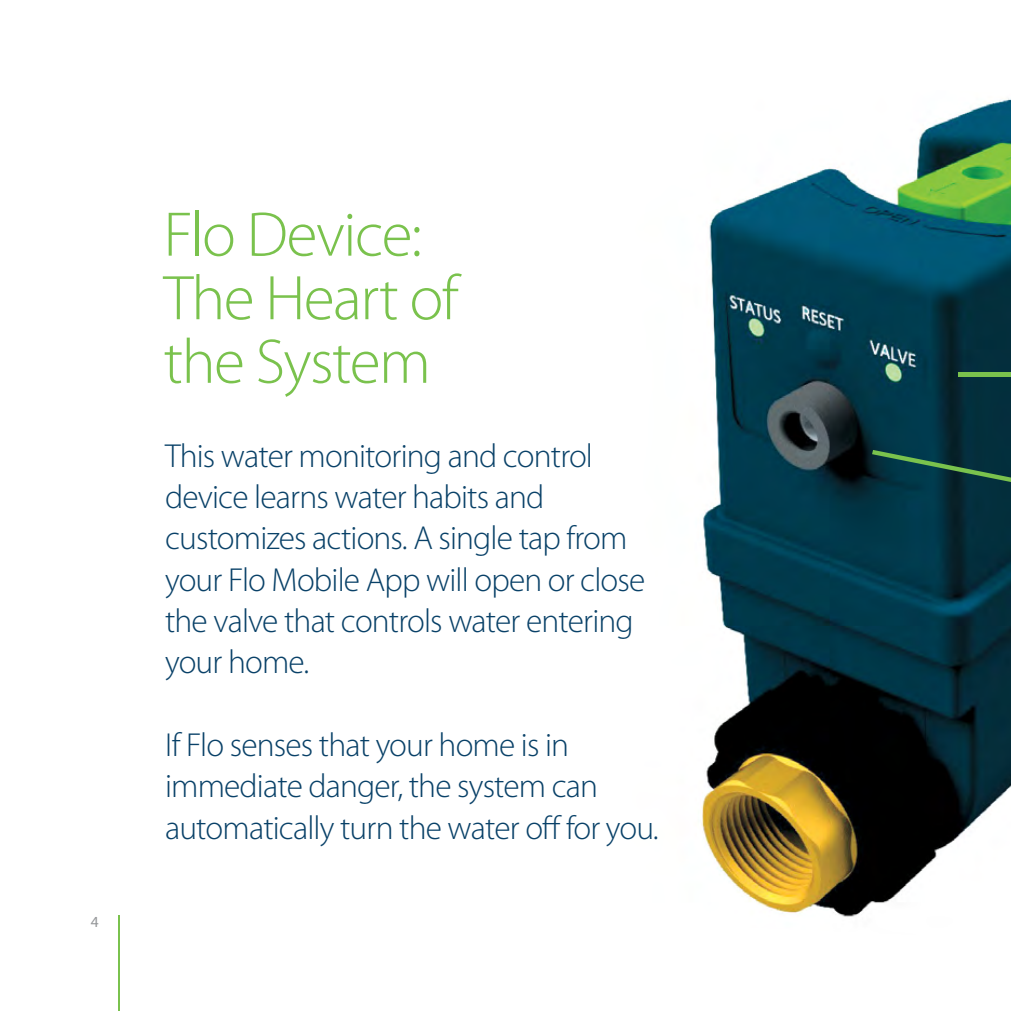
<style>
.page{position:relative;width:1011px;height:1011px;background:#fff}
.page>*{position:absolute;margin:0;border:0;box-sizing:border-box;transform-origin:0 0}
.t1{font:300 63.45px "Myriad Pro";letter-spacing:-.025em;color:#7ac24d}
.t2{font:300 33.3px/41.4px "Myriad Pro";letter-spacing:-.025em;color:#094168}
.t3{font:15.53px "Myriad Pro";color:#939598}
</style>
<div class="page">
<hr style="left:118px;top:915px;width:1px;height:95px;background:#7ac24d">
<img style="left:701px;top:98px;width:309px;height:819px">
<div style="left:957px;top:372px;width:53px;height:5px;background:#7ac24d"></div>
<svg style="left:871px;top:450px;width:139px;height:86px;background:#083840"></svg>
<p class="t3" style="left:91px;top:911px;width:9px">4</p>
<p class="t1" style="left:163px;top:199px;width:260px">Flo Device:</p>
<p class="t1" style="left:163px;top:263px;width:296px">The Heart of</p>
<p class="t1" style="left:163px;top:327px;width:269px">the System</p>
<p class="t2" style="left:165px;top:435px;width:429px">This water monitoring and control</p>
<p class="t2" style="left:165px;top:476px;width:381px">device learns water habits and</p>
<p class="t2" style="left:165px;top:518px;width:481px">customizes actions. A single tap from your Flo Mobile App will open or close the valve that controls water entering your home.</p>
<p class="t2" style="left:165px;top:724px;width:405px">If Flo senses that your home is in</p>
<p class="t2" style="left:165px;top:765px;width:434px">immediate danger, the system can</p>
<p class="t2" style="left:165px;top:807px;width:495px">automatically turn the water off for you.</p>
</div>
